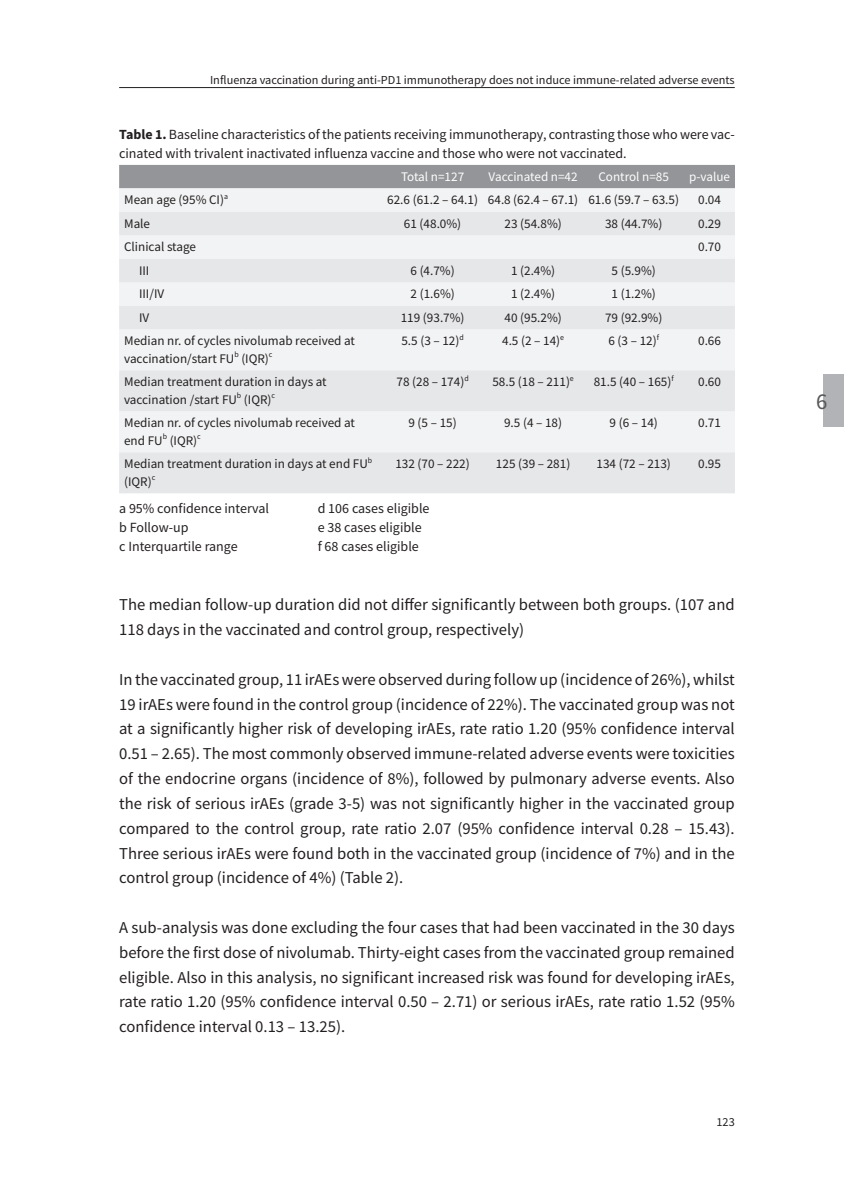
<style>
.page{position:relative;width:844px;height:1191px;background:#fff}
.page>*{position:absolute;margin:0;border:0;box-sizing:border-box;transform-origin:0 0}
.t1{font:22.75px "Source Sans Pro";color:#57585a}
.t2{font:16.62px/24.8px "Source Sans Pro";color:#231f20;text-align:justify}
.t3{font:14px/19.2px "Source Sans Pro";color:#231f20}
.t4{font:13.12px/17.5px "Source Sans Pro";color:#231f20}
.t5{font:13.12px "Source Sans Pro";color:#fff}
.t6{font:12.25px "Source Sans Pro";color:#231f20}
.s1{font-weight:700}
</style>
<div class="page">
<hr style="left:119px;top:87px;width:615px;height:1px;background:#231f20">
<div style="left:822px;top:375px;width:21px;height:52px;background:#b2b3b7"></div>
<div style="left:119px;top:165px;width:615px;height:23px;background:#939598"></div>
<div style="left:119px;top:188px;width:615px;height:24px;background:#f2f3f4"></div>
<svg style="left:119px;top:212px;width:615px;height:281px;fill:#e6e7e9"></svg>
<p class="t6" style="left:210px;top:72px;width:526px">Influenza vaccination during anti-PD1 immunotherapy does not induce immune-related adverse events</p>
<p class="t3" style="left:119px;top:124px;width:617px"><span class="s1">Table 1.</span> Baseline characteristics of the patients receiving immunotherapy, contrasting those who were vac&shy;cinated with trivalent inactivated influenza vaccine and those who were not vaccinated.</p>
<p class="t5" style="left:401px;top:168px;width:65px">Total n=127</p>
<p class="t5" style="left:488px;top:168px;width:91px">Vaccinated n=42</p>
<p class="t5" style="left:598px;top:168px;width:72px">Control n=85</p>
<p class="t5" style="left:689px;top:168px;width:42px">p-value</p>
<p class="t4" style="left:124px;top:191px;width:105px">Mean age (95% CI)<sup>a</sup></p>
<p class="t4" style="left:387px;top:191px;width:293px">62.6 (61.2 – 64.1) 64.8 (62.4 – 67.1) 61.6 (59.7 – 63.5)</p>
<p class="t4" style="left:698px;top:191px;width:24px">0.04</p>
<p class="t4" style="left:124px;top:215px;width:28px">Male</p>
<p class="t4" style="left:404px;top:215px;width:59px">61 (48.0%)</p>
<p class="t4" style="left:504px;top:215px;width:59px">23 (54.8%)</p>
<p class="t4" style="left:605px;top:215px;width:59px">38 (44.7%)</p>
<p class="t4" style="left:698px;top:215px;width:24px">0.29</p>
<p class="t4" style="left:124px;top:238px;width:73px">Clinical stage</p>
<p class="t4" style="left:698px;top:238px;width:24px">0.70</p>
<p class="t4" style="left:139px;top:262px;width:12px">III</p>
<p class="t4" style="left:410px;top:262px;width:46px">6 (4.7%)</p>
<p class="t4" style="left:511px;top:262px;width:46px">1 (2.4%)</p>
<p class="t4" style="left:611px;top:262px;width:46px">5 (5.9%)</p>
<p class="t4" style="left:139px;top:285px;width:27px">III/IV</p>
<p class="t4" style="left:410px;top:285px;width:46px">2 (1.6%)</p>
<p class="t4" style="left:511px;top:285px;width:46px">1 (2.4%)</p>
<p class="t4" style="left:611px;top:285px;width:46px">1 (1.2%)</p>
<p class="t4" style="left:139px;top:309px;width:12px">IV</p>
<p class="t4" style="left:400px;top:309px;width:65px">119 (93.7%)</p>
<p class="t4" style="left:504px;top:309px;width:59px">40 (95.2%)</p>
<p class="t4" style="left:605px;top:309px;width:59px">79 (92.9%)</p>
<p class="t4" style="left:124px;top:332px;width:232px">Median nr. of cycles nivolumab received at vaccination/start FU<sup>b</sup> (IQR)<sup>c</sup></p>
<p class="t4" style="left:401px;top:332px;width:64px">5.5 (3 – 12)<sup>d</sup></p>
<p class="t4" style="left:502px;top:332px;width:63px">4.5 (2 – 14)<sup>e</sup></p>
<p class="t4" style="left:608px;top:332px;width:52px">6 (3 – 12)<sup>f</sup></p>
<p class="t4" style="left:698px;top:332px;width:24px">0.66</p>
<p class="t4" style="left:124px;top:373px;width:204px">Median treatment duration in days at vaccination /start FU<sup>b</sup> (IQR)<sup>c</sup></p>
<p class="t4" style="left:396px;top:373px;width:74px">78 (28 – 174)<sup>d</sup></p>
<p class="t4" style="left:492px;top:373px;width:83px">58.5 (18 – 211)<sup>e</sup></p>
<p class="t4" style="left:593px;top:373px;width:81px">81.5 (40 – 165)<sup>f</sup></p>
<p class="t4" style="left:698px;top:373px;width:24px">0.60</p>
<p class="t4" style="left:124px;top:414px;width:232px">Median nr. of cycles nivolumab received at end FU<sup>b</sup> (IQR)<sup>c</sup></p>
<p class="t4" style="left:408px;top:414px;width:50px">9 (5 – 15)</p>
<p class="t4" style="left:504px;top:414px;width:60px">9.5 (4 – 18)</p>
<p class="t4" style="left:609px;top:414px;width:50px">9 (6 – 14)</p>
<p class="t4" style="left:698px;top:414px;width:24px">0.71</p>
<p class="t4" style="left:124px;top:455px;width:249px">Median treatment duration in days at end FU<sup>b </sup>(IQR)<sup>c</sup></p>
<p class="t4" style="left:395px;top:455px;width:76px">132 (70 – 222)</p>
<p class="t4" style="left:496px;top:455px;width:76px">125 (39 – 281)</p>
<p class="t4" style="left:596px;top:455px;width:76px">134 (72 – 213)</p>
<p class="t4" style="left:698px;top:455px;width:24px">0.95</p>
<p class="t3" style="left:119px;top:498px;width:151px">a 95% confidence interval</p>
<p class="t3" style="left:317px;top:498px;width:113px">d 106 cases eligible</p>
<p class="t3" style="left:119px;top:517px;width:71px">b Follow-up</p>
<p class="t3" style="left:317px;top:517px;width:105px">e 38 cases eligible</p>
<p class="t3" style="left:119px;top:537px;width:120px">c Interquartile range</p>
<p class="t3" style="left:317px;top:537px;width:103px">f 68 cases eligible</p>
<p class="t2" style="left:119px;top:592px;width:617px">The median follow-up duration did not differ significantly between both groups. (107 and<br>118 days in the vaccinated and control group, respectively)</p>
<p class="t2" style="left:119px;top:667px;width:617px">In the vaccinated group, 11 irAEs were observed during follow up (incidence of 26%), whilst 19 irAEs were found in the control group (incidence of 22%). The vaccinated group was not at a significantly higher risk of developing irAEs, rate ratio 1.20 (95% confidence interval 0.51 – 2.65). The most commonly observed immune-related adverse events were toxicities of the endocrine organs (incidence of 8%), followed by pulmonary adverse events. Also the risk of serious irAEs (grade 3-5) was not significantly higher in the vaccinated group compared to the control group, rate ratio 2.07 (95% confidence interval 0.28 – 15.43).<br>Three serious irAEs were found both in the vaccinated group (incidence of 7%) and in the control group (incidence of 4%) (Table 2).</p>
<p class="t2" style="left:119px;top:915px;width:617px">A sub-analysis was done excluding the four cases that had been vaccinated in the 30 days before the first dose of nivolumab. Thirty-eight cases from the vaccinated group remained eligible. Also in this analysis, no significant increased risk was found for developing irAEs, rate ratio 1.20 (95% confidence interval 0.50 – 2.71) or serious irAEs, rate ratio 1.52 (95% confidence interval 0.13 – 13.25).</p>
<p class="t6" style="left:716px;top:1113px;width:20px">123</p>
<h1 class="t1" style="left:815px;top:387px;width:13px">6</h1>
</div>
